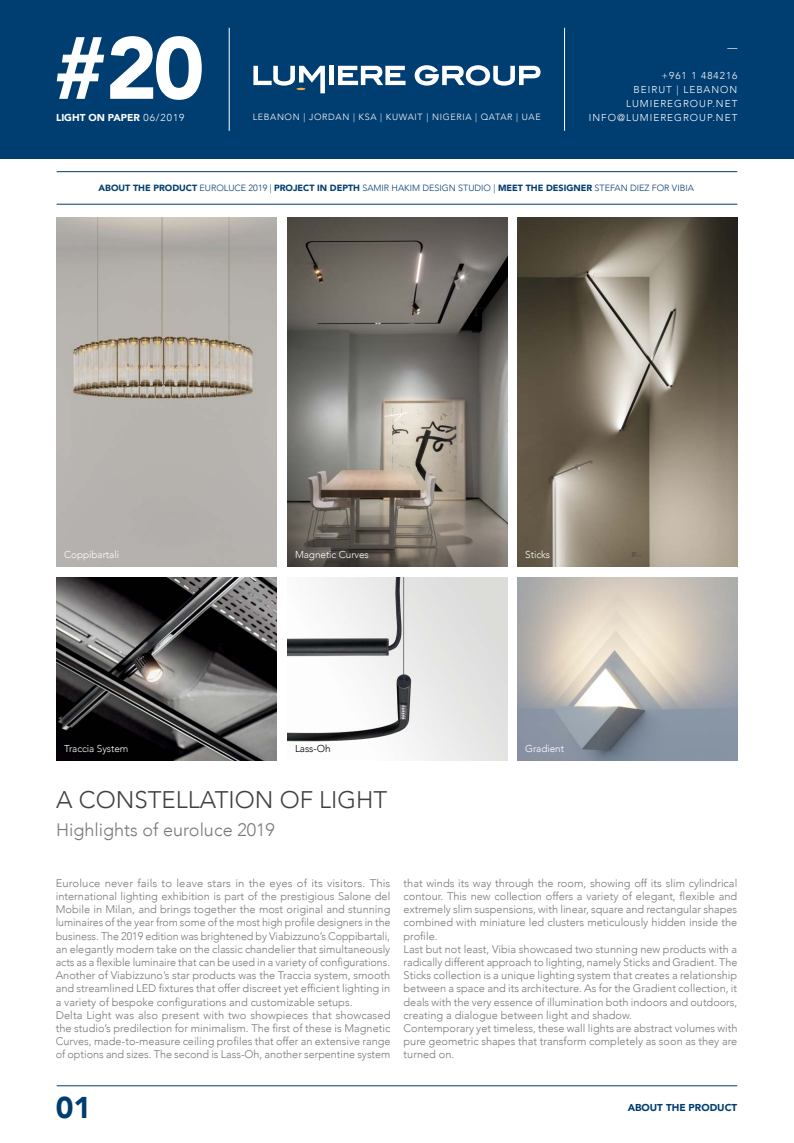
<style>
.page{position:relative;width:794px;height:1143px;background:#fff}
.page>*{position:absolute;margin:0;border:0;box-sizing:border-box;transform-origin:0 0}
.t1{font:900 87px "Avenir";color:#fff}
.t2{font:900 30px "Avenir";color:#003d71}
.t3{font:300 24px "Avenir";color:#414042}
.t4{font:300 18px "Avenir";color:#77787b}
.t5{font:300 11px/13.2px "Avenir";color:#77787b}
.t6{font:300 10px/14px "Avenir";letter-spacing:.1em;color:#fff;text-align:right}
.t7{font:300 10px "Avenir";letter-spacing:-.005em;color:#fff}
.t8{font:900 10px "Avenir";color:#fff}
.t9{font:900 10px "Avenir";color:#003d71}
.t10{font:300 10px "Avenir";letter-spacing:-.005em;color:#000}
.t11{font:300 9px "Avenir";color:#003d71}
.t12{font:300 9px "Avenir";letter-spacing:.07em;color:#fff}
.s1{font-style:italic}
.s2{font-weight:300}
.s3{font-weight:900}
</style>
<div class="page">
<div style="left:0;top:0;width:794px;height:158px;background:#003d71"></div>
<div style="left:329px;top:66px;width:5px;height:19px;background:#fff"></div>
<svg style="left:338px;top:66px;width:67px;height:19px"></svg>
<svg style="left:415px;top:65px;width:125px;height:21px"></svg>
<svg style="left:253px;top:66px;width:72px;height:27px"></svg>
<hr style="left:229px;top:28px;width:1px;height:103px;background:#fff">
<hr style="left:564px;top:28px;width:1px;height:103px;background:#fff">
<hr style="left:57px;top:1085px;width:680px;height:1px;background:#003d71">
<hr style="left:57px;top:171px;width:680px;height:1px;background:#003d71">
<hr style="left:57px;top:204px;width:680px;height:1px;background:#003d71">
<img style="left:287px;top:577px;width:220px;height:183px">
<img style="left:518px;top:577px;width:219px;height:183px">
<img style="left:57px;top:577px;width:220px;height:183px">
<img style="left:57px;top:217px;width:220px;height:349px">
<img style="left:287px;top:217px;width:220px;height:349px">
<img style="left:518px;top:217px;width:219px;height:349px">
<h1 class="t1" style="left:50px;top:-6px;width:156px"><span class="s1">#</span>20</h1>
<p class="t8" style="left:56px;top:109px;width:130px">LIGHT ON PAPER <span class="s2">06/2019</span></p>
<p class="t12" style="left:253px;top:112px;width:289px">LEBANON | JORDAN | KSA | KUWAIT | NIGERIA | QATAR | UAE</p>
<p class="t6" style="left:727px;top:41px;width:11px">—</p>
<p class="t6" style="left:626px;top:69px;width:113px">+961 1 484216<br>BEIRUT | LEBANON<br>LUMIEREGROUP.NET</p>
<p class="t6" style="left:589px;top:111px;width:150px">INFO@LUMIEREGROUP.NET</p>
<p class="t11" style="left:99px;top:183px;width:597px"><span class="s3">ABOUT THE PRODUCT</span> EUROLUCE 2019 | <span class="s3">PROJECT IN DEPTH</span> SAMIR HAKIM DESIGN STUDIO | <span class="s3">MEET THE DESIGNER</span> STEFAN DIEZ FOR VIBIA</p>
<p class="t7" style="left:64px;top:548px;width:56px">Coppibartali</p>
<p class="t7" style="left:295px;top:548px;width:75px">Magnetic Curves</p>
<p class="t6" style="left:525px;top:547px;width:26px">Sticks</p>
<p class="t7" style="left:64px;top:742px;width:66px">Traccia System</p>
<p class="t10" style="left:295px;top:742px;width:37px">Lass-Oh</p>
<p class="t7" style="left:525px;top:742px;width:40px">Gradient</p>
<h3 class="t3" style="left:56px;top:785px;width:332px">A CONSTELLATION OF LIGHT</h3>
<h3 class="t4" style="left:56px;top:819px;width:220px">Highlights of euroluce 2019</h3>
<p class="t5" style="left:56px;top:876px;width:336px">Euroluce never fails to leave stars in the eyes of its visitors. This international lighting exhibition is part of the prestigious Salone del Mobile in Milan, and brings together the most original and stunning luminaires of the year from some of the most high profile designers in the business. The 2019 edition was brightened by Viabizzuno’s Coppibartali, an elegantly modern take on the classic chandelier that simultaneously acts as a flexible luminaire that can be used in a variety of configurations.<br>Another of Viabizzuno’s star products was the Traccia system, smooth and streamlined LED fixtures that offer discreet yet efficient lighting in a variety of bespoke configurations and customizable setups.<br>Delta Light was also present with two showpieces that showcased the studio’s predilection for minimalism. The first of these is Magnetic Curves, made-to-measure ceiling profiles that offer an extensive range of options and sizes. The second is Lass-Oh, another serpentine system</p>
<p class="t5" style="left:403px;top:876px;width:335px">that winds its way through the room, showing off its slim cylindrical contour. This new collection offers a variety of elegant, flexible and extremely slim suspensions, with linear, square and rectangular shapes combined with miniature led clusters meticulously hidden inside the profile.<br>Last but not least, Vibia showcased two stunning new products with a radically different approach to lighting, namely Sticks and Gradient. The Sticks collection is a unique lighting system that creates a relationship between a space and its architecture. As for the Gradient collection, it deals with the very essence of illumination both indoors and outdoors, creating a dialogue between light and shadow.<br>Contemporary yet timeless, these wall lights are abstract volumes with pure geometric shapes that transform completely as soon as they are turned on.</p>
<h2 class="t2" style="left:56px;top:1081px;width:37px">01</h2>
<p class="t9" style="left:627px;top:1098px;width:111px">ABOUT THE PRODUCT</p>
</div>
